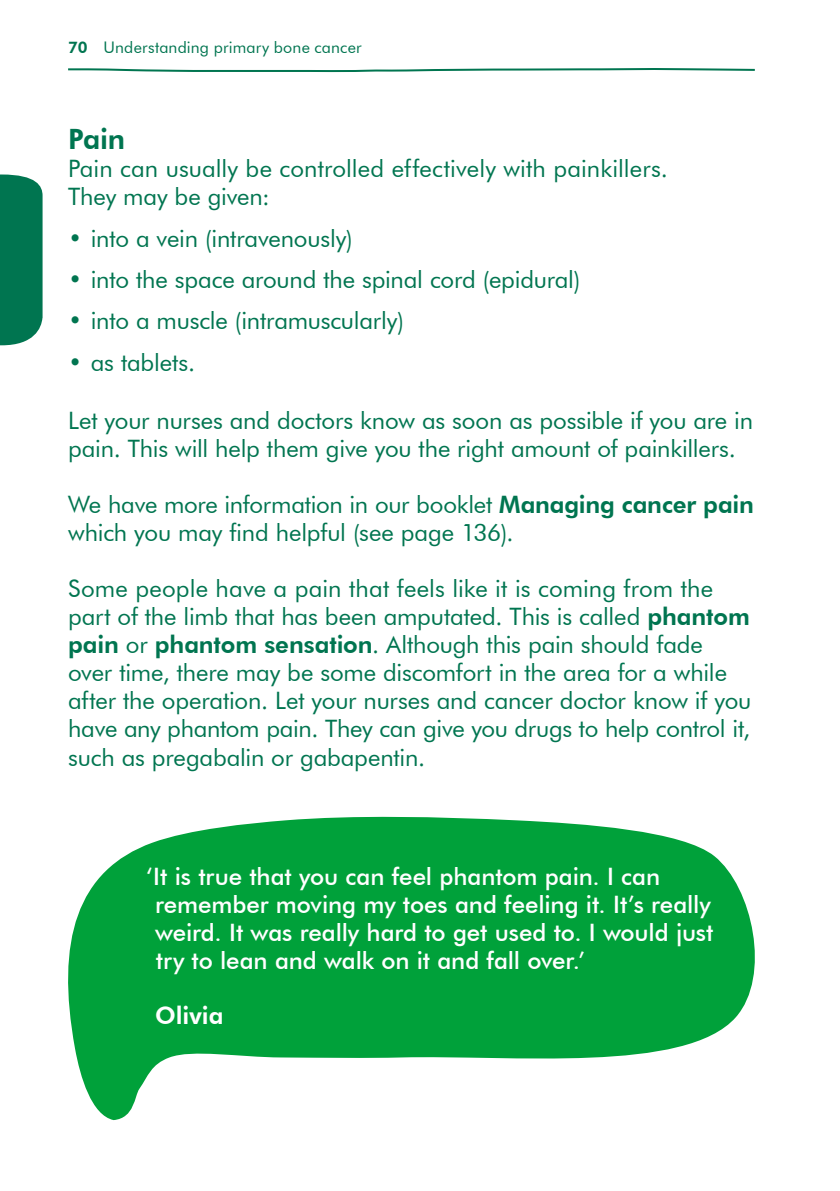
<style>
.page{position:relative;width:840px;height:1191px;background:#fff}
.page>*{position:absolute;margin:0;border:0;box-sizing:border-box;transform-origin:0 0}
.t1{font:800 28px "Futura BT";color:#007550}
.t2{font:24px/28px "Futura BT";letter-spacing:-.005em;color:#007550}
.t3{font:500 24px/28px "Futura BT";letter-spacing:-.005em;color:#fff}
.t4{font:800 24px "Futura BT";letter-spacing:.005em;color:#fff}
.t5{font:16px "Futura BT";letter-spacing:.015em;color:#007550}
.s1{font-weight:800}
</style>
<div class="page">
<svg style="left:68px;top:68px;width:687px;height:5px"></svg>
<svg style="left:0;top:174px;width:43px;height:171px;background:#0f7d5a"></svg>
<svg style="left:68px;top:816px;width:687px;height:304px;fill:#00a13a"></svg>
<p class="t5" style="left:68px;top:38px;width:295px"><span class="s1">70</span> Understanding primary bone cancer</p>
<p class="t1" style="left:68px;top:122px;width:59px">Pain</p>
<p class="t2" style="left:68px;top:154px;width:601px">Pain can usually be controlled effectively with painkillers.<br>They may be given:</p>
<p class="t2" style="left:68px;top:224px;width:286px">• into a vein (intravenously)</p>
<p class="t2" style="left:68px;top:265px;width:513px">• into the space around the spinal cord (epidural)</p>
<p class="t2" style="left:68px;top:306px;width:337px">• into a muscle (intramuscularly)</p>
<p class="t2" style="left:68px;top:348px;width:128px">• as tablets.</p>
<p class="t2" style="left:68px;top:406px;width:686px">Let your nurses and doctors know as soon as possible if you are in pain. This will help them give you the right amount of painkillers.</p>
<p class="t2" style="left:68px;top:490px;width:687px">We have more information in our booklet <span class="s1">Managing cancer pain </span>which you may find helpful (see page 136).</p>
<p class="t2" style="left:68px;top:574px;width:684px">Some people have a pain that feels like it is coming from the part of the limb that has been amputated. This is called <span class="s1">phantom pain</span> or <span class="s1">phantom sensation</span>. Although this pain should fade over time, there may be some discomfort in the area for a while after the operation. Let your nurses and cancer doctor know if you have any phantom pain. They can give you drugs to help control it, such as pregabalin or gabapentin.</p>
<p class="t3" style="left:155px;top:862px;width:559px;text-indent:-9px">‘It is true that you can feel phantom pain. I can remember moving my toes and feeling it. It’s really weird. It was really hard to get used to. I would just try to lean and walk on it and fall over.’</p>
<p class="t4" style="left:155px;top:1000px;width:70px">Olivia</p>
</div>
